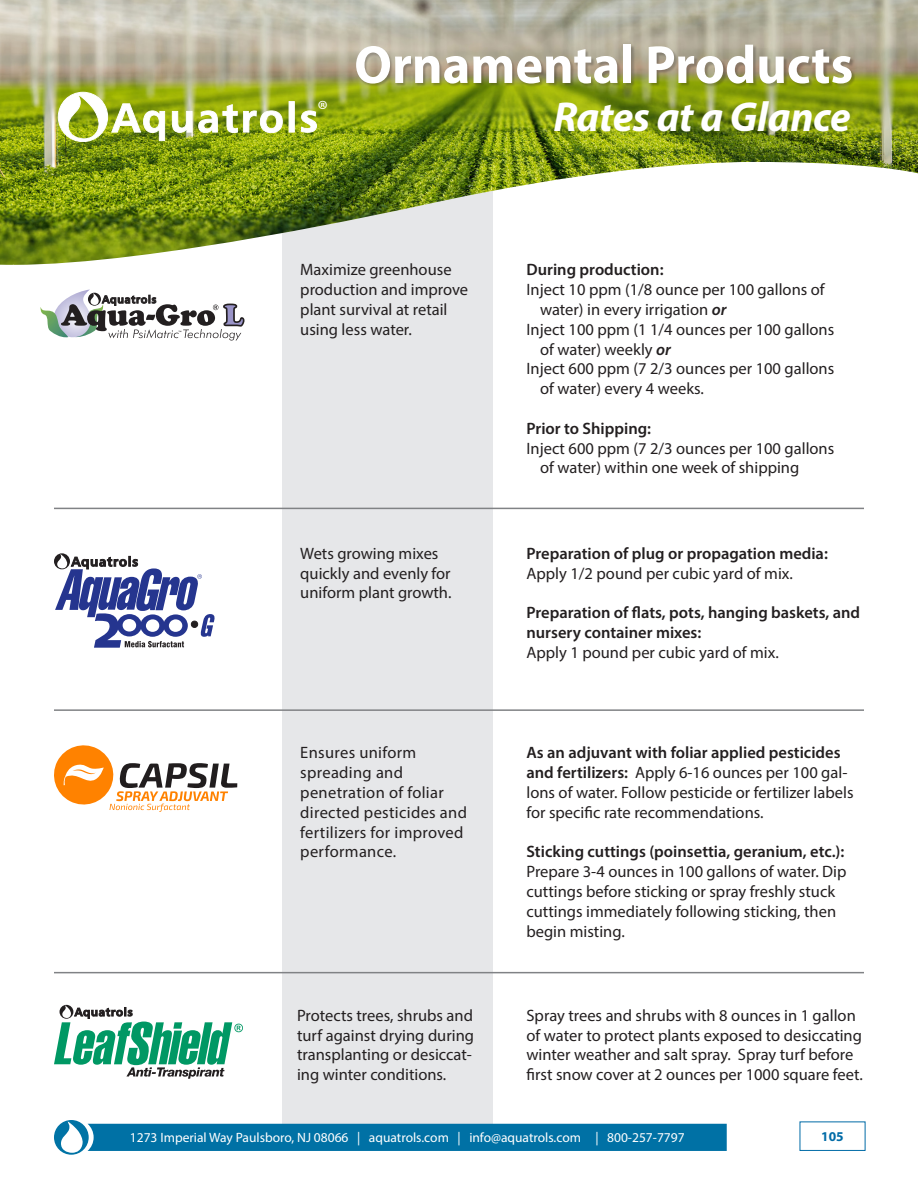
<style>
.page{position:relative;width:918px;height:1188px;background:#fff}
.page>*{position:absolute;margin:0;border:0;box-sizing:border-box;transform-origin:0 0}
.t1{font:700 54px "Myriad Pro";color:#fff}
.t2{font:italic 700 42px "Myriad Pro";letter-spacing:-.01em;color:#fff}
.t3{font:25.2px "Myriad Pro";color:#fff}
.t4{font:16.5px/19.8px "Myriad Pro";color:#231f20}
.t5{font:600 16.5px/19.8px "Myriad Pro";color:#231f20}
.t6{font:16.5px/19.8px "Myriad Pro";letter-spacing:.02em;color:#231f20}
.t7{font:13.5px "Myriad Pro";color:#fff}
.t8{font:700 13.5px "Myriad Pro";color:#006ba7}
.s1{font-weight:600;font-style:italic}
.s2{font-weight:400}
.s3{font-weight:600}
</style>
<div class="page">
<div style="left:282px;top:177px;width:211px;height:957px;background:#e6e7e9"></div>
<hr style="left:54px;top:508px;width:810px;height:1px;background:#808285">
<hr style="left:54px;top:709px;width:810px;height:2px;background:#808285">
<hr style="left:54px;top:972px;width:810px;height:1px;background:#808285">
<img style="left:58px;top:289px;width:32px;height:18px">
<img style="left:40px;top:307px;width:21px;height:30px">
<svg style="left:61px;top:293px;width:183px;height:47px"></svg>
<svg style="left:54px;top:553px;width:16px;height:16px"></svg>
<svg style="left:55px;top:554px;width:160px;height:94px"></svg>
<svg style="left:54px;top:745px;width:183px;height:67px"></svg>
<svg style="left:54px;top:1005px;width:189px;height:74px"></svg>
<img style="left:0;top:0;width:918px;height:265px">
<svg style="left:172px;top:111px;width:20px;height:22px"></svg>
<svg style="left:198px;top:104px;width:85px;height:29px"></svg>
<svg style="left:289px;top:101px;width:6px;height:31px"></svg>
<svg style="left:301px;top:110px;width:16px;height:23px"></svg>
<svg style="left:58px;top:92px;width:107px;height:50px"></svg>
<div style="left:356px;top:45px;width:499px;height:43px;background:#231f20;opacity:.28"></div>
<div style="left:54px;top:1120px;width:35px;height:35px;background:#0073a5;border-radius:50%"></div>
<svg style="left:61px;top:1122px;width:666px;height:31px;background:#2485b1"></svg>
<div style="left:800px;top:1122px;width:65px;height:29px;border:1px solid #006ba7"></div>
<p class="t3" style="left:318px;top:94px;width:12px">®</p>
<p class="t1" style="left:354px;top:30px;width:500px">Ornamental Products</p>
<p class="t2" style="left:554px;top:89px;width:299px">Rates at a Glance</p>
<p class="t4" style="left:300px;top:260px;width:169px">Maximize greenhouse production and improve plant survival at retail using less water.</p>
<p class="t4" style="left:300px;top:543px;width:153px">Wets growing mixes quickly and evenly for uniform plant growth.</p>
<p class="t5" style="left:526px;top:259px;width:139px">During production:</p>
<p class="t4" style="left:540px;top:279px;width:286px;text-indent:-14px">Inject 10 ppm (1/8 ounce per 100 gallons of water) in every irrigation <span class="s1">or</span></p>
<p class="t4" style="left:540px;top:319px;width:296px;text-indent:-14px">Inject 100 ppm (1 1/4 ounces per 100 gallons of water) weekly <span class="s1">or</span></p>
<p class="t4" style="left:540px;top:359px;width:296px;text-indent:-14px">Inject 600 ppm (7 2/3 ounces per 100 gallons of water) every 4 weeks.</p>
<p class="t5" style="left:526px;top:418px;width:126px">Prior to Shipping:</p>
<p class="t4" style="left:540px;top:438px;width:296px;text-indent:-14px">Inject 600 ppm (7 2/3 ounces per 100 gallons of water) within one week of shipping</p>
<p class="t5" style="left:526px;top:543px;width:303px">Preparation of plug or propagation media:<br><span class="s2">Apply 1/2 pound per cubic yard of mix.</span></p>
<p class="t5" style="left:526px;top:602px;width:335px">Preparation of flats, pots, hanging baskets, and nursery container mixes:</p>
<p class="t4" style="left:526px;top:642px;width:254px">Apply 1 pound per cubic yard of mix.</p>
<p class="t6" style="left:300px;top:743px;width:168px">Ensures uniform spreading and penetration of foliar directed pesticides and fertilizers for improved performance.</p>
<p class="t4" style="left:526px;top:743px;width:329px"><span class="s3">As an adjuvant with foliar applied pesticides and fertilizers:</span> Apply 6-16 ounces per 100 gal&shy;lons of water. Follow pesticide or fertilizer labels for specific rate recommendations.</p>
<p class="t5" style="left:526px;top:841px;width:319px">Sticking cuttings (poinsettia, geranium, etc.):</p>
<p class="t4" style="left:526px;top:861px;width:321px">Prepare 3-4 ounces in 100 gallons of water. Dip cuttings before sticking or spray freshly stuck cuttings immediately following sticking, then begin misting.</p>
<p class="t4" style="left:297px;top:1005px;width:179px">Protects trees, shrubs and turf against drying during transplanting or desiccat&shy;ing winter conditions.</p>
<p class="t4" style="left:526px;top:1005px;width:338px">Spray trees and shrubs with 8 ounces in 1 gallon of water to protect plants exposed to desiccating winter weather and salt spray. Spray turf before first snow cover at 2 ounces per 1000 square feet.</p>
<p class="t7" style="left:130px;top:1130px;width:556px">1273 Imperial Way Paulsboro, NJ 08066 | aquatrols.com | info@aquatrols.com | 800-257-7797</p>
<p class="t8" style="left:821px;top:1128px;width:24px">105</p>
</div>
